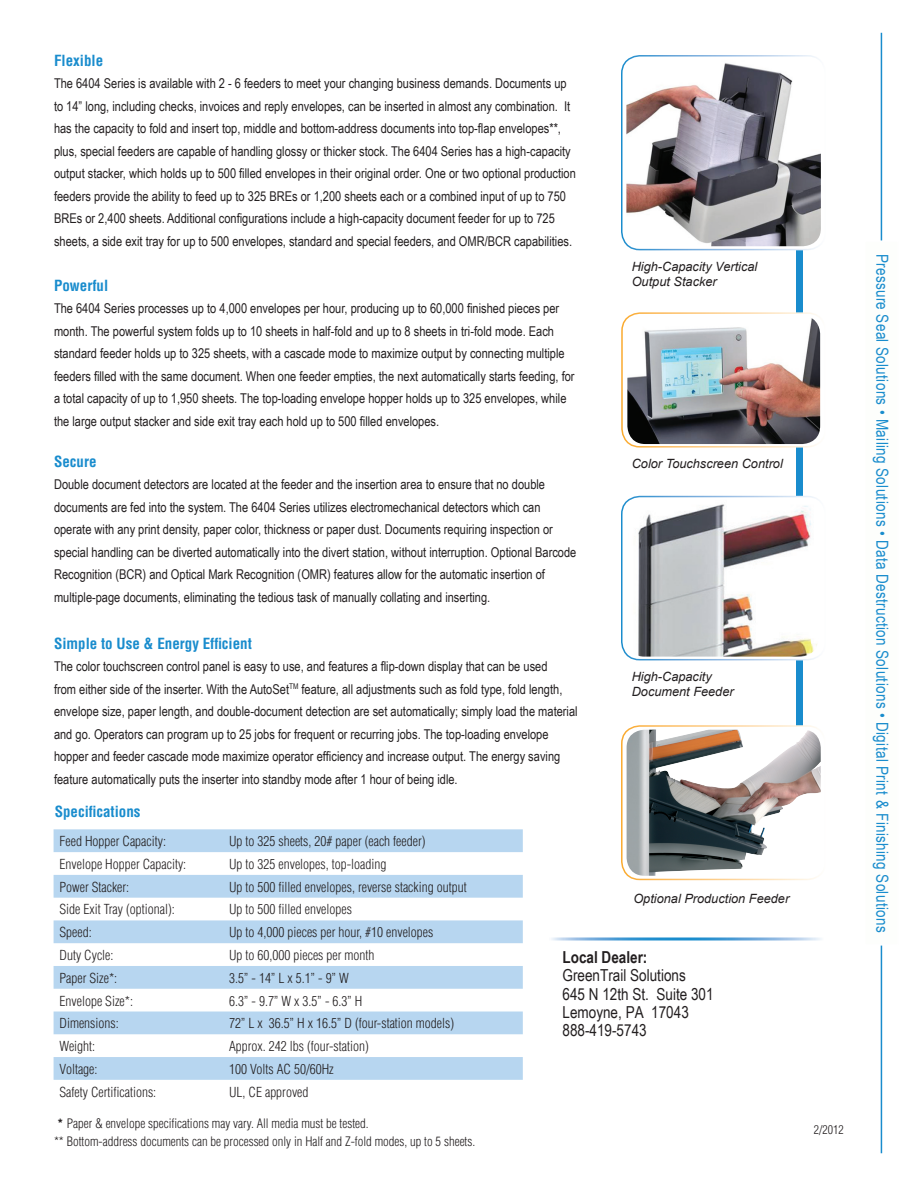
<style>
.page{position:relative;width:918px;height:1188px;background:#fff}
.page>*{position:absolute;margin:0;border:0;box-sizing:border-box;transform-origin:0 0}
.t1{font:16.5px "Arial Narrow";letter-spacing:.02em;color:#198ccd}
.t2{font:16.5px/18.3px "Arial Narrow";color:#231f20}
.t3{font:700 condensed 15px "Helvetica";color:#198ccd}
.t4{font:13.5px/22.5px "Arial Narrow";color:#231f20}
.t5{font:300 condensed 13.5px "Helvetica";color:#231f20}
.t6{font:300 condensed 12.75px "Helvetica";color:#231f20}
.t7{font:italic 12.75px "Arial";color:#231f20}
.t8{font:300 condensed 12px "Helvetica";color:#231f20}
.s1{font-weight:700}
</style>
<div class="page">
<div style="left:796px;top:209px;width:7px;height:586px;background:#198ccd"></div>
<svg style="left:54px;top:829px;width:469px;height:251px;fill:#b7d6f0"></svg>
<div style="left:622px;top:497px;width:204px;height:163px;background:#fff;border-radius:18px"></div>
<div style="left:621px;top:496px;width:205px;height:164px;border:2px solid #fff;border-radius:18px"></div>
<div style="left:622px;top:726px;width:204px;height:153px;background:#fff;border-radius:18px"></div>
<div style="left:621px;top:725px;width:205px;height:155px;border:2px solid #fff;border-radius:18px"></div>
<img style="left:627px;top:730px;width:194px;height:146px">
<div style="left:622px;top:313px;width:204px;height:134px;background:#fff;border-radius:18px"></div>
<div style="left:621px;top:312px;width:205px;height:136px;border:2px solid #fff;border-radius:18px"></div>
<img style="left:627px;top:316px;width:193px;height:128px">
<div style="left:622px;top:56px;width:204px;height:194px;background:#fff;border-radius:18px"></div>
<div style="left:621px;top:55px;width:205px;height:195px;border:2px solid #fff;border-radius:18px"></div>
<img style="left:626px;top:59px;width:195px;height:187px">
<img style="left:629px;top:500px;width:189px;height:157px">
<hr style="left:881px;top:33px;width:1px;height:1120px;background:#198ccd">
<div style="left:864px;top:240px;width:35px;height:706px;background:#fdfefc"></div>
<p class="t3" style="left:54px;top:51px;width:51px">Flexible</p>
<p class="t4" style="left:54px;top:72px;width:523px">The 6404 Series is available with 2 - 6 feeders to meet your changing business demands. Documents up to 14” long, including checks, invoices and reply envelopes, can be inserted in almost any combination. It has the capacity to fold and insert top, middle and bottom-address documents into top-flap envelopes**, plus, special feeders are capable of handling glossy or thicker stock. The 6404 Series has a high-capacity output stacker, which holds up to 500 filled envelopes in their original order. One or two optional production feeders provide the ability to feed up to 325 BREs or 1,200 sheets each or a combined input of up to 750<br>BREs or 2,400 sheets. Additional configurations include a high-capacity document feeder for up to 725 sheets, a side exit tray for up to 500 envelopes, standard and special feeders, and OMR/BCR capabilities.</p>
<p class="t3" style="left:54px;top:276px;width:56px">Powerful</p>
<p class="t4" style="left:54px;top:297px;width:522px">The 6404 Series processes up to 4,000 envelopes per hour, producing up to 60,000 finished pieces per month. The powerful system folds up to 10 sheets in half-fold and up to 8 sheets in tri-fold mode. Each standard feeder holds up to 325 sheets, with a cascade mode to maximize output by connecting multiple feeders filled with the same document. When one feeder empties, the next automatically starts feeding, for a total capacity of up to 1,950 sheets. The top-loading envelope hopper holds up to 325 envelopes, while the large output stacker and side exit tray each hold up to 500 filled envelopes.</p>
<p class="t3" style="left:54px;top:452px;width:44px">Secure</p>
<p class="t4" style="left:54px;top:473px;width:524px">Double document detectors are located at the feeder and the insertion area to ensure that no double documents are fed into the system. The 6404 Series utilizes electromechanical detectors which can operate with any print density, paper color, thickness or paper dust. Documents requiring inspection or special handling can be diverted automatically into the divert station, without interruption. Optional Barcode Recognition (BCR) and Optical Mark Recognition (OMR) features allow for the automatic insertion of multiple-page documents, eliminating the tedious task of manually collating and inserting.</p>
<p class="t3" style="left:54px;top:634px;width:199px">Simple to Use &amp; Energy Efficient</p>
<p class="t4" style="left:54px;top:655px;width:525px">The color touchscreen control panel is easy to use, and features a flip-down display that can be used<br>from either side of the inserter. With the AutoSet<sup>TM</sup> feature, all adjustments such as fold type, fold length, envelope size, paper length, and double-document detection are set automatically; simply load the material and go. Operators can program up to 25 jobs for frequent or recurring jobs. The top-loading envelope hopper and feeder cascade mode maximize operator efficiency and increase output. The energy saving feature automatically puts the inserter into standby mode after 1 hour of being idle.</p>
<p class="t7" style="left:632px;top:258px;width:127px">High-Capacity Vertical</p>
<p class="t7" style="left:632px;top:274px;width:87px">Output Stacker</p>
<p class="t7" style="left:632px;top:455px;width:153px">Color Touchscreen Control</p>
<p class="t7" style="left:632px;top:668px;width:82px">High-Capacity</p>
<p class="t7" style="left:632px;top:684px;width:104px">Document Feeder</p>
<p class="t3" style="left:55px;top:802px;width:87px">Specifications</p>
<p class="t5" style="left:60px;top:833px;width:108px">Feed Hopper Capacity:</p>
<p class="t5" style="left:229px;top:833px;width:198px">Up to 325 sheets, 20# paper (each feeder)</p>
<p class="t5" style="left:60px;top:856px;width:128px">Envelope Hopper Capacity:</p>
<p class="t5" style="left:229px;top:856px;width:159px">Up to 325 envelopes, top-loading</p>
<p class="t5" style="left:60px;top:878px;width:71px">Power Stacker:</p>
<p class="t5" style="left:229px;top:878px;width:239px">Up to 500 filled envelopes, reverse stacking output</p>
<p class="t5" style="left:60px;top:901px;width:117px">Side Exit Tray (optional):</p>
<p class="t5" style="left:229px;top:901px;width:124px">Up to 500 filled envelopes</p>
<p class="t5" style="left:60px;top:924px;width:34px">Speed:</p>
<p class="t5" style="left:229px;top:924px;width:206px">Up to 4,000 pieces per hour, #10 envelopes</p>
<p class="t5" style="left:60px;top:947px;width:55px">Duty Cycle:</p>
<p class="t5" style="left:229px;top:947px;width:147px">Up to 60,000 pieces per month</p>
<p class="t5" style="left:60px;top:969px;width:59px">Paper Size*:</p>
<p class="t5" style="left:229px;top:969px;width:121px">3.5” - 14” L x 5.1” - 9” W</p>
<p class="t5" style="left:60px;top:992px;width:75px">Envelope Size*:</p>
<p class="t5" style="left:229px;top:992px;width:135px">6.3” - 9.7” W x 3.5” - 6.3” H</p>
<p class="t5" style="left:60px;top:1015px;width:61px">Dimensions:</p>
<p class="t5" style="left:229px;top:1015px;width:227px">72” L x 36.5” H x 16.5” D (four-station models)</p>
<p class="t5" style="left:60px;top:1038px;width:37px">Weight:</p>
<p class="t5" style="left:229px;top:1038px;width:141px">Approx. 242 lbs (four-station)</p>
<p class="t5" style="left:60px;top:1061px;width:39px">Voltage:</p>
<p class="t5" style="left:229px;top:1061px;width:106px">100 Volts AC 50/60Hz</p>
<p class="t5" style="left:60px;top:1083px;width:98px">Safety Certifications:</p>
<p class="t5" style="left:229px;top:1083px;width:81px">UL, CE approved</p>
<p class="t6" style="left:57px;top:1116px;width:313px"><span class="s1">*</span> Paper &amp; envelope specifications may vary. All media must be tested.</p>
<p class="t6" style="left:54px;top:1133px;width:423px">** Bottom-address documents can be processed only in Half and Z-fold modes, up to 5 sheets.</p>
<p class="t7" style="left:633px;top:891px;width:157px">Optional Production Feeder</p>
<p class="t2" style="left:562px;top:947px;width:153px"><span class="s1">Local Dealer:<br></span>GreenTrail Solutions<br>645 N 12th St. Suite 301<br>Lemoyne, PA 17043<br>888-419-5743</p>
<p class="t8" style="left:814px;top:1122px;width:31px">2/2012</p>
<p class="t1" style="left:895px;top:254px;width:680px;rotate:90deg">Pressure Seal Solutions • Mailing Solutions • Data Destruction Solutions • Digital Print &amp; Finishing Solutions</p>
</div>
